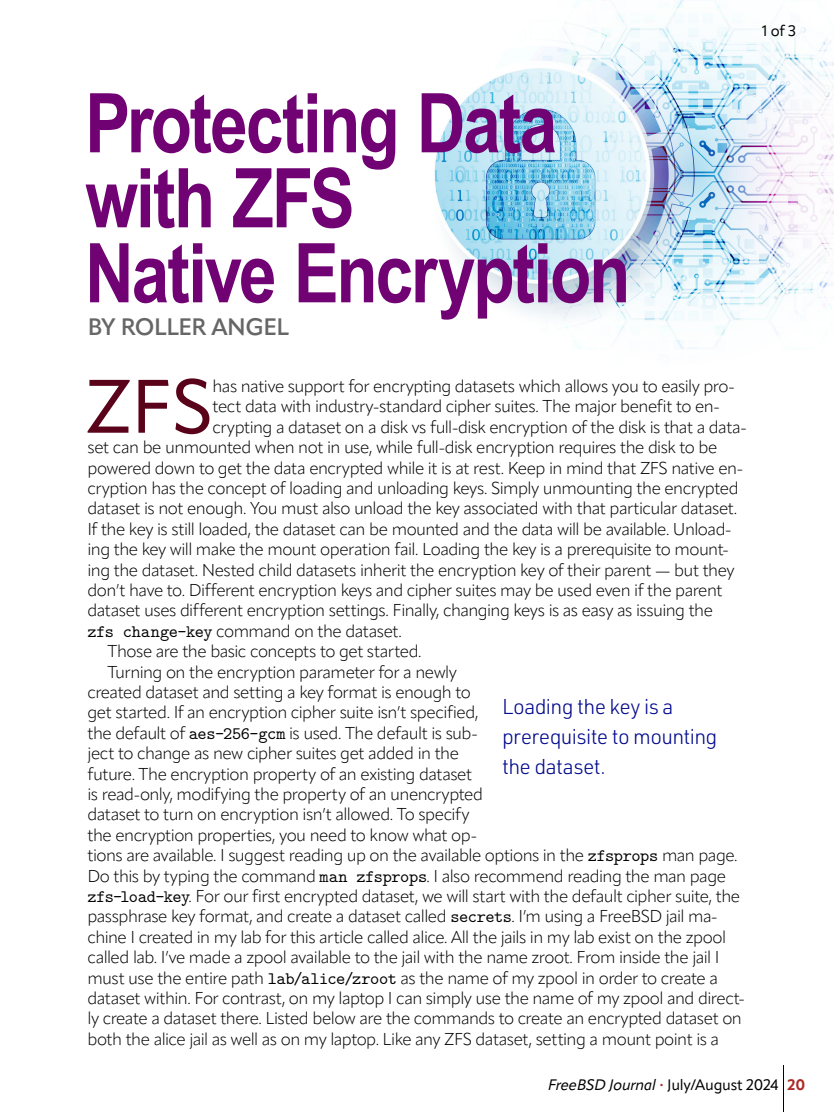
<style>
.page{position:relative;width:834px;height:1112px;background:#fff}
.page>*{position:absolute;margin:0;border:0;box-sizing:border-box;transform-origin:0 0}
.t1{font:700 82.5px/75px "Arial Narrow";letter-spacing:-.025em;color:#710273}
.body_copy___no_indent{font:74.65px "Apparat";color:#590219}
.by_line{font:600 23.5px "Apparat";letter-spacing:-.025em;color:#666}
.callout{font:300 21.05px/30px "URWDIN";letter-spacing:-.03em;color:#030a8c}
.body_copy{font:300 17px/20.4px "Apparat";letter-spacing:-.03em;color:#000}
.body_copy___no_indent-2{font:300 17px "Apparat";letter-spacing:-.03em;color:#000}
.t2{font:15px "Apparat";letter-spacing:-.015em;color:#000}
.t3{font:15px "Apparat";color:#040503}
.s1{font-family:"LM Mono 10";font-weight:400;font-size:17.5px}
.s2{font-style:italic}
.s3{font-size:9px;color:#ac2b28}
.s4{font-weight:700;color:#ac2b28}
</style>
<div class="page">
<img style="left:434px;top:0;width:400px;height:349px">
<hr style="left:783px;top:1065px;width:1px;height:47px;background:#000">
<p class="t3" style="left:762px;top:22px;width:35px">1 of 3</p>
<p class="t1" style="left:85px;top:82px;width:547px">Protecting Data with ZFS<br>Native Encryption</p>
<p class="by_line" style="left:88px;top:312px;width:203px">BY ROLLER ANGEL</p>
<p class="body_copy___no_indent" style="left:86px;top:362px;width:129px">ZFS</p>
<p class="body_copy___no_indent-2" style="left:213px;top:376px;width:524px">has native support for encrypting datasets which allows you to easily pro-</p>
<p class="body_copy___no_indent-2" style="left:213px;top:396px;width:509px">tect data with industry-standard cipher suites. The major benefit to en-</p>
<p class="body_copy___no_indent-2" style="left:213px;top:417px;width:536px">crypting a dataset on a disk vs full-disk encryption of the disk is that a data-</p>
<p class="body_copy___no_indent-2" style="left:88px;top:437px;width:631px">set can be unmounted when not in use, while full-disk encryption requires the disk to be</p>
<p class="body_copy___no_indent-2" style="left:88px;top:457px;width:657px">powered down to get the data encrypted while it is at rest. Keep in mind that ZFS native en-</p>
<p class="body_copy___no_indent-2" style="left:88px;top:478px;width:653px">cryption has the concept of loading and unloading keys. Simply unmounting the encrypted</p>
<p class="body_copy___no_indent-2" style="left:88px;top:498px;width:651px">dataset is not enough. You must also unload the key associated with that particular dataset.</p>
<p class="body_copy___no_indent-2" style="left:88px;top:519px;width:646px">If the key is still loaded, the dataset can be mounted and the data will be available. Unload-</p>
<p class="body_copy___no_indent-2" style="left:88px;top:539px;width:643px">ing the key will make the mount operation fail. Loading the key is a prerequisite to mount-</p>
<p class="body_copy___no_indent-2" style="left:88px;top:559px;width:649px">ing the dataset. Nested child datasets inherit the encryption key of their parent — but they</p>
<p class="body_copy___no_indent-2" style="left:88px;top:580px;width:637px">don’t have to. Different encryption keys and cipher suites may be used even if the parent</p>
<p class="body_copy___no_indent-2" style="left:88px;top:600px;width:627px">dataset uses different encryption settings. Finally, changing keys is as easy as issuing the</p>
<p class="body_copy___no_indent-2" style="left:88px;top:621px;width:316px"><span class="s1">zfs change-key</span> command on the dataset.</p>
<p class="body_copy" style="left:108px;top:641px;width:316px">Those are the basic concepts to get started.</p>
<p class="body_copy" style="left:88px;top:661px;width:659px;text-indent:20px">Turning on the encryption parameter for a newly<br>created dataset and setting a key format is enough to<br>get started. If an encryption cipher suite isn’t specified,<br>the default of <span class="s1">aes-256-gcm</span> is used. The default is sub-<br>ject to change as new cipher suites get added in the<br>future. The encryption property of an existing dataset<br>is read-only, modifying the property of an unencrypted<br>dataset to turn on encryption isn’t allowed. To specify<br>the encryption properties, you need to know what op-<br>tions are available. I suggest reading up on the available options in the <span class="s1">zfsprops</span> man page.<br>Do this by typing the command <span class="s1">man zfsprops</span>. I also recommend reading the man page <span class="s1">zfs-load-key</span>. For our first encrypted dataset, we will start with the default cipher suite, the passphrase key format, and create a dataset called <span class="s1">secrets</span>. I’m using a FreeBSD jail ma&shy;chine I created in my lab for this article called alice. All the jails in my lab exist on the zpool called lab. I’ve made a zpool available to the jail with the name zroot. From inside the jail I must use the entire path <span class="s1">lab/alice/zroot</span> as the name of my zpool in order to create a dataset within. For contrast, on my laptop I can simply use the name of my zpool and direct&shy;ly create a dataset there. Listed below are the commands to create an encrypted dataset on both the alice jail as well as on my laptop. Like any ZFS dataset, setting a mount point is a</p>
<p class="callout" style="left:502px;top:691px;width:217px">Loading the key is a prerequisite to mounting the dataset.</p>
<p class="t2" style="left:548px;top:1076px;width:259px"><span class="s2">FreeBSD Journal</span> <span class="s3">•</span> July/August 2024 <span class="s4">20</span></p>
</div>
